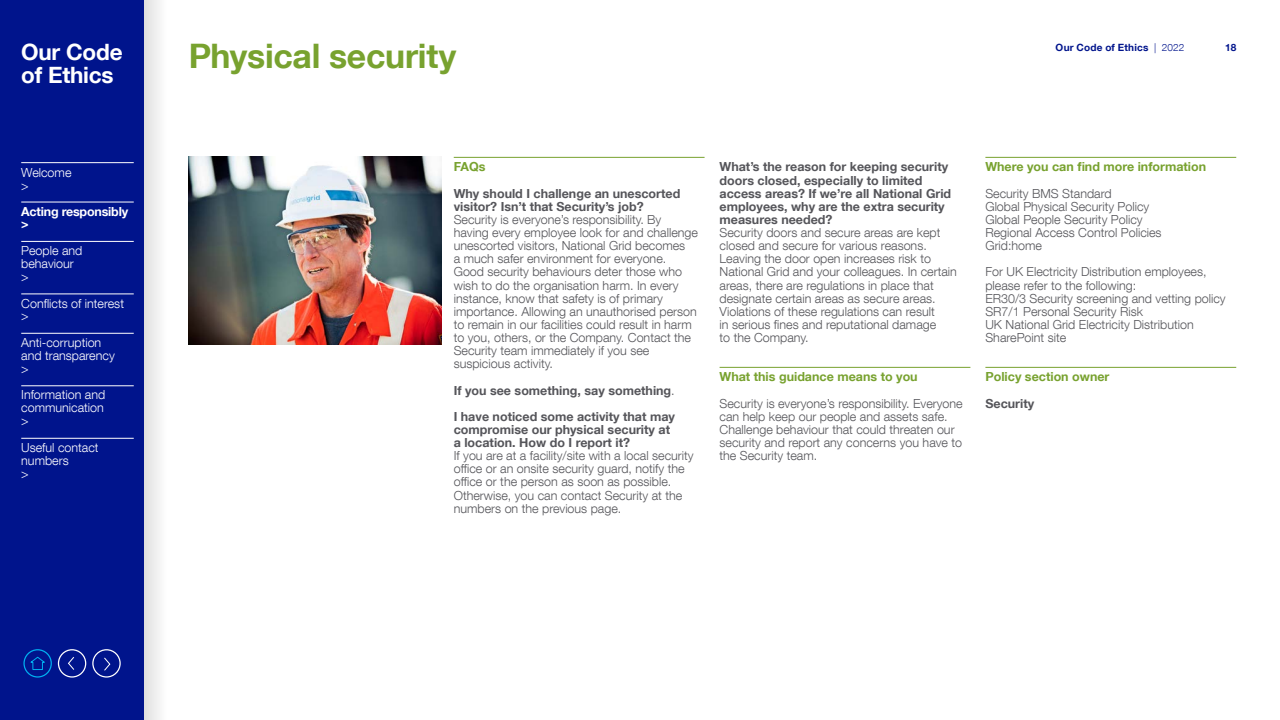
<style>
.page{position:relative;width:1280px;height:720px;background:#fff}
.page>*{position:absolute;margin:0;border:0;box-sizing:border-box;transform-origin:0 0}
.t1{font:700 33.75px "Helvetica Neue LT Com";letter-spacing:-.01em;color:#78a22f}
.t2{font:700 22.5px "Helvetica Neue LT Com";letter-spacing:-.01em;color:#fff}
.t3{font:300 12.5px/13.1px "Helvetica Neue LT Com";color:#55555a}
.t4{font:700 12.5px/13.1px "Helvetica Neue LT Com";color:#55555a}
.t5{font:300 12.5px/13.1px "Helvetica Neue LT Com";color:#fff}
.t6{font:700 12.5px "Helvetica Neue LT Com";color:#78a22f}
.t7{font:700 12.5px/12.5px "Helvetica Neue LT Com";letter-spacing:-.015em;color:#fff}
.t8{font:700 10px "Helvetica Neue LT Com";letter-spacing:.025em;color:#00148c}
.s1{font-weight:300}
</style>
<div class="page">
<svg style="left:144px;top:0;width:16px;height:720px;fill:#e9e9e9"></svg>
<div style="left:0;top:0;width:144px;height:720px;background:#00148c"></div>
<hr style="left:21px;top:162px;width:113px;height:1px;background:#fff">
<hr style="left:21px;top:202px;width:113px;height:1px;background:#fff">
<hr style="left:21px;top:241px;width:113px;height:1px;background:#fff">
<hr style="left:21px;top:294px;width:113px;height:1px;background:#fff">
<hr style="left:21px;top:333px;width:113px;height:1px;background:#fff">
<hr style="left:21px;top:386px;width:113px;height:1px;background:#fff">
<hr style="left:21px;top:438px;width:113px;height:1px;background:#fff">
<div style="left:23px;top:649px;width:29px;height:29px;border:1px solid #00aff0;border-radius:50%"></div>
<svg style="left:30px;top:656px;width:15px;height:14px"></svg>
<svg style="left:68px;top:657px;width:7px;height:13px"></svg>
<svg style="left:104px;top:657px;width:7px;height:14px"></svg>
<div style="left:92px;top:649px;width:29px;height:29px;border:1px solid #fff;border-radius:50%"></div>
<div style="left:58px;top:649px;width:28px;height:29px;border:1px solid #fff;border-radius:50%"></div>
<hr style="left:454px;top:157px;width:251px;height:1px;background:#78a22f">
<hr style="left:720px;top:367px;width:250px;height:1px;background:#78a22f">
<hr style="left:985px;top:157px;width:251px;height:1px;background:#78a22f">
<hr style="left:985px;top:367px;width:251px;height:1px;background:#78a22f">
<img style="left:189px;top:157px;width:252px;height:187px">
<h2 class="t2" style="left:21px;top:38px;width:103px">Our Code</h2>
<h1 class="t1" style="left:189px;top:35px;width:269px">Physical security</h1>
<h2 class="t2" style="left:21px;top:61px;width:94px">of Ethics</h2>
<p class="t8" style="left:1056px;top:41px;width:130px">Our Code of Ethics <span class="s1">| 2022</span></p>
<p class="t8" style="left:1225px;top:41px;width:13px">18</p>
<p class="t5" style="left:21px;top:165px;width:52px">Welcome &gt;</p>
<p class="t7" style="left:21px;top:205px;width:108px">Acting responsibly &gt;</p>
<p class="t5" style="left:21px;top:244px;width:63px;line-height:12.8px">People and behaviour &gt;</p>
<p class="t5" style="left:21px;top:297px;width:104px;line-height:12.5px">Conflicts of interest &gt;</p>
<p class="t5" style="left:21px;top:335px;width:95px">Anti-corruption and transparency &gt;</p>
<p class="t5" style="left:21px;top:388px;width:86px;text-align:justify">Information and communication &gt;</p>
<p class="t5" style="left:21px;top:440px;width:79px">Useful contact numbers<br>&gt;</p>
<p class="t6" style="left:454px;top:159px;width:33px">FAQs</p>
<p class="t4" style="left:454px;top:186px;width:228px">Why should I challenge an unescorted visitor? Isn’t that Security’s job?</p>
<p class="t3" style="left:454px;top:213px;width:246px">Security is everyone’s responsibility. By having every employee look for and challenge unescorted visitors, National Grid becomes<br>a much safer environment for everyone.<br>Good security behaviours deter those who wish to do the organisation harm. In every instance, know that safety is of primary importance. Allowing an unauthorised person to remain in our facilities could result in harm to you, others, or the Company. Contact the Security team immediately if you see suspicious activity.</p>
<p class="t4" style="left:454px;top:377px;width:223px;line-height:26.2px">If you see something, say something<span class="s1">.<br></span>I have noticed some activity that may</p>
<p class="t4" style="left:454px;top:423px;width:218px">compromise our physical security at a location. How do I report it?</p>
<p class="t3" style="left:454px;top:449px;width:241px">If you are at a facility/site with a local security office or an onsite security guard, notify the office or the person as soon as possible.<br>Otherwise, you can contact Security at the numbers on the previous page.</p>
<p class="t4" style="left:720px;top:160px;width:233px">What’s the reason for keeping security doors closed, especially to limited access areas? If we’re all National Grid employees, why are the extra security measures needed?</p>
<p class="t3" style="left:720px;top:226px;width:239px">Security doors and secure areas are kept closed and secure for various reasons.<br>Leaving the door open increases risk to National Grid and your colleagues. In certain areas, there are regulations in place that designate certain areas as secure areas.<br>Violations of these regulations can result<br>in serious fines and reputational damage<br>to the Company.</p>
<p class="t6" style="left:720px;top:369px;width:200px">What this guidance means to you</p>
<p class="t3" style="left:720px;top:396px;width:245px">Security is everyone’s responsibility. Everyone can help keep our people and assets safe.<br>Challenge behaviour that could threaten our security and report any concerns you have to the Security team.</p>
<p class="t6" style="left:985px;top:159px;width:222px">Where you can find more information</p>
<p class="t3" style="left:985px;top:186px;width:178px">Security BMS Standard<br>Global Physical Security Policy<br>Global People Security Policy<br>Regional Access Control Policies<br>Grid:home</p>
<p class="t3" style="left:985px;top:265px;width:242px">For UK Electricity Distribution employees, please refer to the following:<br>ER30/3 Security screening and vetting policy SR7/1 Personal Security Risk<br>UK National Grid Electricity Distribution SharePoint site</p>
<p class="t6" style="left:985px;top:369px;width:126px">Policy section owner</p>
<p class="t4" style="left:985px;top:396px;width:50px">Security</p>
</div>
